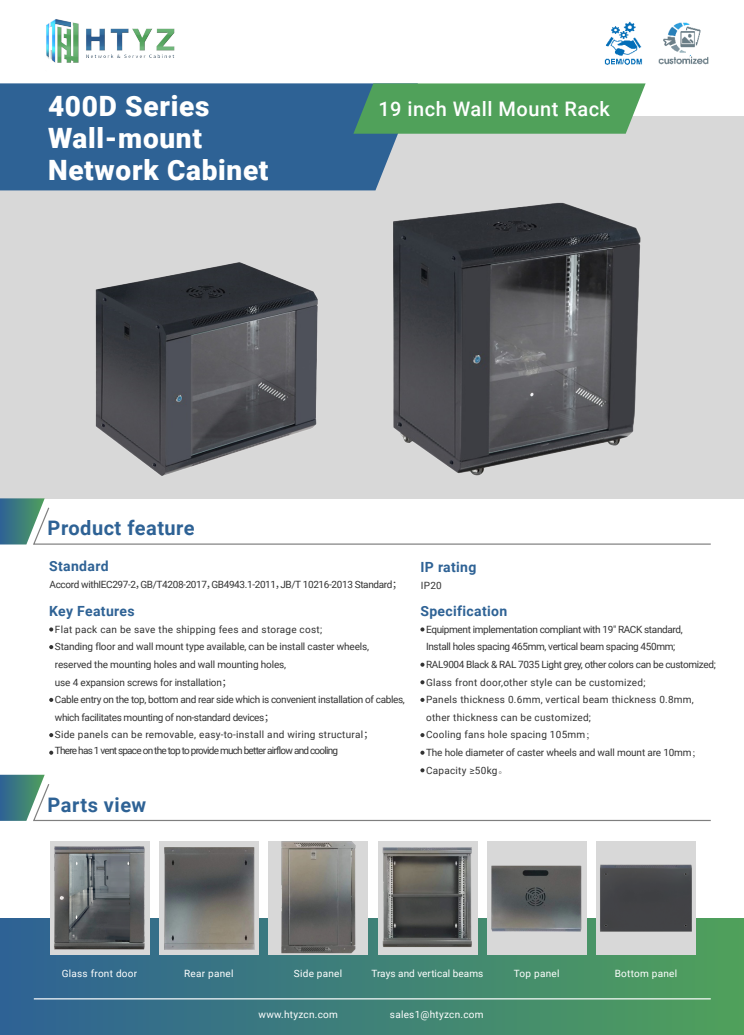
<style>
.page{position:relative;width:744px;height:1035px;background:#fff}
.page>*{position:absolute;margin:0;border:0;box-sizing:border-box;transform-origin:0 0}
.t1{font:900 28px/32px "Roboto";letter-spacing:.025em;color:#fff}
.t2{font:700 20px "Roboto";letter-spacing:.025em;color:#2e6295}
.t3{font:500 20px "Roboto";letter-spacing:.025em;color:#fff}
.t4{font:700 14px "Roboto";letter-spacing:.025em;color:#2e6295}
.t5{font:10px/17.6px "Roboto";letter-spacing:-.015em;color:#333}
.t6{font:10px "Roboto";letter-spacing:.025em;color:#fff}
.t7{font:10px "Roboto";letter-spacing:-.035em;color:#333}
.t8{font:10px "Roboto";letter-spacing:-.075em;color:#333}
.t9{font:10px "Roboto";letter-spacing:.005em;color:#fff}
.s1{font-family:"Source Han Sans CN"}
.s2{font-family:"Adobe Song Std";font-weight:300}
</style>
<div class="page">
<div style="left:0;top:918px;width:744px;height:117px;background:linear-gradient(to right,#316496,#52a25d)"></div>
<div style="left:0;top:116px;width:744px;height:382px;background:#d8d8d8"></div>
<img style="left:46px;top:19px;width:129px;height:44px">
<img style="left:95px;top:262px;width:223px;height:214px">
<img style="left:393px;top:202px;width:248px;height:274px">
<div style="left:0;top:83px;width:398px;height:107px;background:#2e6295"></div>
<svg style="left:353px;top:83px;width:293px;height:51px;background:#56a262"></svg>
<svg style="left:0;top:498px;width:712px;height:47px"></svg>
<hr style="left:34px;top:998px;width:677px;height:1px;background:#fff">
<svg style="left:49px;top:733px;width:4px;height:4px"></svg>
<svg style="left:49px;top:750px;width:4px;height:5px"></svg>
<svg style="left:49px;top:627px;width:4px;height:4px"></svg>
<svg style="left:49px;top:645px;width:4px;height:4px"></svg>
<svg style="left:49px;top:698px;width:4px;height:4px"></svg>
<svg style="left:420px;top:627px;width:5px;height:4px"></svg>
<svg style="left:420px;top:662px;width:5px;height:5px"></svg>
<svg style="left:420px;top:680px;width:5px;height:4px"></svg>
<svg style="left:420px;top:698px;width:5px;height:4px"></svg>
<svg style="left:0;top:768px;width:711px;height:53px"></svg>
<svg style="left:420px;top:733px;width:5px;height:4px"></svg>
<svg style="left:420px;top:750px;width:5px;height:5px"></svg>
<div style="left:50px;top:841px;width:100px;height:113px;background:#d8d8d8"></div>
<div style="left:159px;top:841px;width:100px;height:113px;background:#d8d8d8"></div>
<div style="left:268px;top:841px;width:100px;height:113px;background:#d8d8d8"></div>
<div style="left:378px;top:841px;width:99px;height:113px;background:#d8d8d8"></div>
<div style="left:487px;top:841px;width:100px;height:113px;background:#d8d8d8"></div>
<div style="left:596px;top:841px;width:100px;height:113px;background:#d8d8d8"></div>
<img style="left:54px;top:846px;width:91px;height:104px">
<img style="left:164px;top:847px;width:91px;height:103px">
<img style="left:279px;top:841px;width:80px;height:114px">
<img style="left:382px;top:847px;width:90px;height:100px">
<img style="left:491px;top:865px;width:91px;height:67px">
<img style="left:600px;top:864px;width:92px;height:68px">
<img style="left:658px;top:22px;width:51px;height:43px">
<img style="left:604px;top:21px;width:39px;height:44px">
<h1 class="t1" style="left:48px;top:89px;width:222px">400D Series<br>Wall-mount<br>Network Cabinet</h1>
<h2 class="t3" style="left:378px;top:95px;width:233px">19 inch Wall Mount Rack</h2>
<h2 class="t2" style="left:48px;top:514px;width:149px">Product feature</h2>
<h3 class="t4" style="left:49px;top:556px;width:61px">Standard</h3>
<p class="t7" style="left:50px;top:578px;width:354px">Accord withIEC297-2<span class="s1">，</span>GB/T4208-2017<span class="s1">，</span>GB4943.1-2011<span class="s1">，</span>JB/T 10216-2013 Standard<span class="s1">；</span></p>
<h3 class="t4" style="left:49px;top:601px;width:87px">Key Features</h3>
<p class="t5" style="left:55px;top:620px;width:351px">Flat pack can be save the shipping fees and storage cost;<br>Standing floor and wall mount type available, can be install caster wheels, reserved the mounting holes and wall mounting holes,<br>use 4 expansion screws for installation<span class="s1">；<br></span>Cable entry on the top, bottom and rear side which is convenient installation of cables, which facilitates mounting of non-standard devices<span class="s1">；<br></span>Side panels can be removable, easy-to-install and wiring structural<span class="s1">；</span></p>
<p class="t8" style="left:55px;top:743px;width:285px">There has 1 vent space on the top to provide much better airflow and cooling</p>
<h2 class="t2" style="left:48px;top:790px;width:100px">Parts view</h2>
<h3 class="t4" style="left:420px;top:557px;width:58px">IP rating</h3>
<p class="t5" style="left:421px;top:576px;width:23px">IP20</p>
<h3 class="t4" style="left:420px;top:601px;width:88px">Specification</h3>
<p class="t5" style="left:426px;top:620px;width:291px">Equipment implementation compliant with 19" RACK standard,<br>Install holes spacing 465mm, vertical beam spacing 450mm; RAL9004 Black &amp; RAL 7035 Light grey, other colors can be customized; Glass front door,other style can be customized;<br>Panels thickness 0.6mm, vertical beam thickness 0.8mm, other thickness can be customized;<br>Cooling fans hole spacing 105mm<span class="s2">；<br></span>The hole diameter of caster wheels and wall mount are 10mm<span class="s2">；</span>Capacity ≥50kg<span class="s2">。</span></p>
<p class="t6" style="left:62px;top:966px;width:77px">Glass front door</p>
<p class="t6" style="left:184px;top:966px;width:51px">Rear panel</p>
<p class="t6" style="left:294px;top:966px;width:50px">Side panel</p>
<p class="t9" style="left:371px;top:966px;width:114px">Trays and vertical beams</p>
<p class="t6" style="left:514px;top:966px;width:47px">Top panel</p>
<p class="t6" style="left:615px;top:966px;width:64px">Bottom panel</p>
<p class="t6" style="left:259px;top:1007px;width:81px">www.htyzcn.com</p>
<p class="t6" style="left:390px;top:1007px;width:95px">sales1@htyzcn.com</p>
</div>
